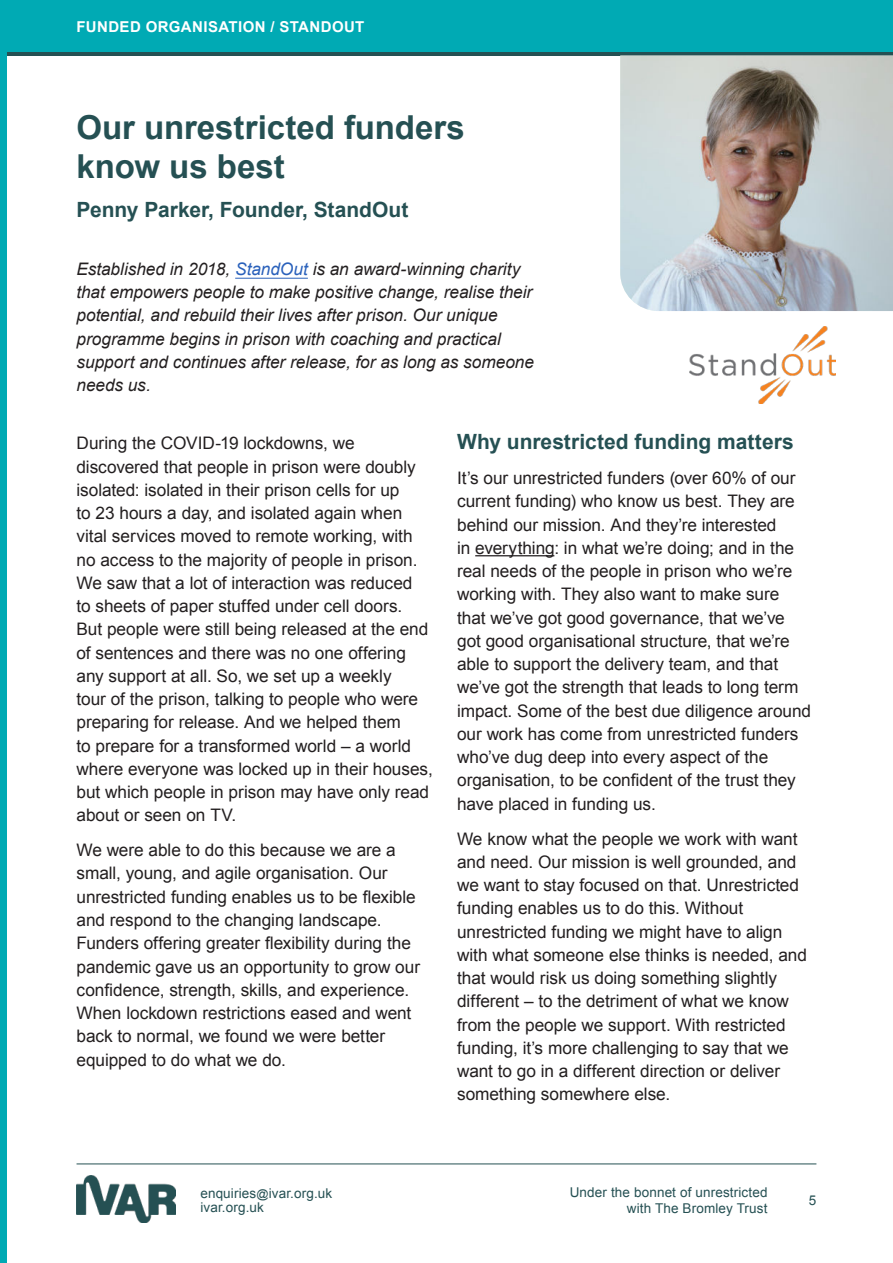
<style>
.page{position:relative;width:893px;height:1263px;background:#fff}
.page>*{position:absolute;margin:0;border:0;box-sizing:border-box;transform-origin:0 0}
.t1{font:700 33px/39.6px "Arial";color:#255053}
.t2{font:700 21px "Arial";color:#255053}
.t3{font:17.25px/23.2px "Arial";letter-spacing:-.005em;color:#231f20}
.t4{font:italic 17.25px/23.2px "Arial";letter-spacing:-.005em;color:#231f20}
.t5{font:700 15px "Arial";letter-spacing:.03em;color:#fff}
.t6{font:13.5px/14.2px "Arial";letter-spacing:.01em;color:#255053}
.s1{color:#2a61bb}
.s2{font-size:12px}
</style>
<div class="page">
<svg style="left:6px;top:51px;width:887px;height:5px;background:#24676b"></svg>
<img style="left:77px;top:1175px;width:99px;height:48px">
<div style="left:0;top:0;width:893px;height:51px;background:#00aab4"></div>
<hr style="left:77px;top:1163px;width:739px;height:1px;background:#255053">
<div style="left:0;top:0;width:6px;height:1263px;background:#00aab4"></div>
<hr style="left:235px;top:278px;width:73px;height:1px;background:#2a61bb">
<hr style="left:475px;top:555px;width:79px;height:1px;background:#231f20">
<img style="left:689px;top:327px;width:146px;height:76px">
<img style="left:620px;top:56px;width:273px;height:255px">
<p class="t5" style="left:77px;top:21px;width:289px">FUNDED ORGANISATION / STANDOUT</p>
<h1 class="t1" style="left:77px;top:110px;width:390px">Our unrestricted funders know us best</h1>
<p class="t2" style="left:77px;top:201px;width:333px">Penny Parker, Founder, StandOut</p>
<p class="t4" style="left:77px;top:259px;width:459px">Established in 2018, <span class="s1">StandOut</span> is an award-winning charity that empowers people to make positive change, realise their potential, and rebuild their lives after prison. Our unique programme begins in prison with coaching and practical support and continues after release, for as long as someone needs us.</p>
<p class="t3" style="left:77px;top:433px;width:358px">During the COVID-19 lockdowns, we discovered that people in prison were doubly isolated: isolated in their prison cells for up<br>to 23 hours a day, and isolated again when vital services moved to remote working, with no access to the majority of people in prison.<br>We saw that a lot of interaction was reduced<br>to sheets of paper stuffed under cell doors.<br>But people were still being released at the end of sentences and there was no one offering any support at all. So, we set up a weekly<br>tour of the prison, talking to people who were preparing for release. And we helped them<br>to prepare for a transformed world – a world where everyone was locked up in their houses, but which people in prison may have only read about or seen on TV.</p>
<p class="t3" style="left:77px;top:840px;width:345px">We were able to do this because we are a small, young, and agile organisation. Our unrestricted funding enables us to be flexible and respond to the changing landscape.<br>Funders offering greater flexibility during the pandemic gave us an opportunity to grow our confidence, strength, skills, and experience.<br>When lockdown restrictions eased and went back to normal, we found we were better equipped to do what we do.</p>
<p class="t2" style="left:457px;top:434px;width:338px">Why unrestricted funding matters</p>
<p class="t3" style="left:457px;top:468px;width:356px">It’s our unrestricted funders (over 60% of our current funding) who know us best. They are behind our mission. And they’re interested<br>in everything: in what we’re doing; and in the real needs of the people in prison who we’re working with. They also want to make sure that we’ve got good governance, that we’ve got good organisational structure, that we’re able to support the delivery team, and that we’ve got the strength that leads to long term impact. Some of the best due diligence around our work has come from unrestricted funders who’ve dug deep into every aspect of the organisation, to be confident of the trust they have placed in funding us.</p>
<p class="t3" style="left:457px;top:828px;width:351px">We know what the people we work with want and need. Our mission is well grounded, and we want to stay focused on that. Unrestricted funding enables us to do this. Without unrestricted funding we might have to align with what someone else thinks is needed, and that would risk us doing something slightly different – to the detriment of what we know from the people we support. With restricted funding, it’s more challenging to say that we want to go in a different direction or deliver something somewhere else.</p>
<p class="t6" style="left:200px;top:1187px;width:133px">enquiries<span class="s2">@</span>ivar.org.uk ivar.org.uk</p>
<p class="t6" style="left:570px;top:1185px;width:199px;line-height:16.2px;text-align:right">Under the bonnet of unrestricted with The Bromley Trust</p>
<p class="t6" style="left:809px;top:1194px;width:9px">5</p>
</div>
